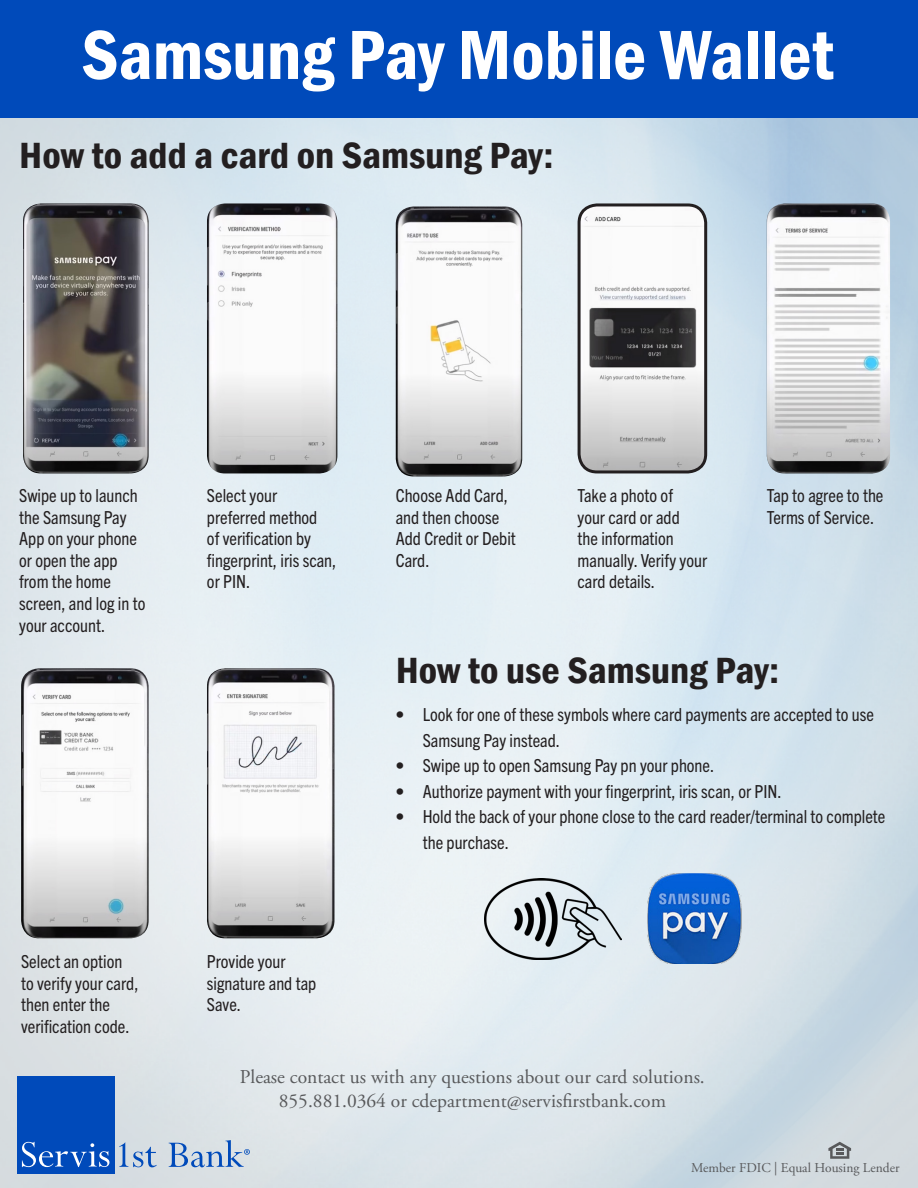
<style>
.page{position:relative;width:918px;height:1188px;background:#fff}
.page>*{position:absolute;margin:0;border:0;box-sizing:border-box;transform-origin:0 0}
.t1{font:600 condensed 72px "Franklin Gothic";color:#fff}
.t2{font:600 condensed 37.5px "Franklin Gothic";color:#231f20;scale:1.07 1}
.t3{font:19.5px/24px "Adobe Garamond Pro";color:#58595b;text-align:center}
.t4{font:condensed 18px/21.6px "Trade Gothic Next LT Pro";color:#231f20}
.t5{font:13.5px "Adobe Garamond Pro";color:#58595b}
</style>
<div class="page">
<img style="left:0;top:118px;width:918px;height:1070px">
<div style="left:0;top:0;width:918px;height:118px;background:#004aba"></div>
<svg style="left:119px;top:1142px;width:38px;height:25px"></svg>
<div style="left:17px;top:1077px;width:98px;height:97px;background:#004aba"></div>
<svg style="left:22px;top:1142px;width:87px;height:25px"></svg>
<svg style="left:169px;top:1140px;width:81px;height:27px;background:#a7bdd9"></svg>
<svg style="left:828px;top:1142px;width:23px;height:17px"></svg>
<img style="left:485px;top:878px;width:137px;height:81px">
<img style="left:648px;top:874px;width:95px;height:90px">
<img style="left:207px;top:668px;width:128px;height:270px">
<img style="left:21px;top:668px;width:128px;height:270px">
<img style="left:767px;top:203px;width:123px;height:270px">
<img style="left:579px;top:205px;width:127px;height:267px">
<div style="left:578px;top:203px;width:129px;height:270px;border:3px solid #231f20;border-radius:18px"></div>
<img style="left:396px;top:206px;width:126px;height:270px">
<img style="left:207px;top:203px;width:130px;height:270px">
<img style="left:23px;top:203px;width:126px;height:270px">
<p class="t1" style="left:82px;top:7px;width:754px">Samsung Pay Mobile Wallet</p>
<p class="t2" style="left:19px;top:130px;width:501px">How to add a card on Samsung Pay:</p>
<p class="t4" style="left:19px;top:484px;width:128px">Swipe up to launch the Samsung Pay<br>App on your phone or open the app from the home screen, and log in to your account.</p>
<p class="t4" style="left:396px;top:484px;width:122px">Choose Add Card, and then choose<br>Add Credit or Debit<br>Card.</p>
<p class="t4" style="left:578px;top:484px;width:131px">Take a photo of<br>your card or add<br>the information manually. Verify your card details.</p>
<p class="t4" style="left:767px;top:484px;width:118px">Tap to agree to the<br>Terms of Service.</p>
<p class="t2" style="left:396px;top:645px;width:360px">How to use Samsung Pay:</p>
<p class="t4" style="left:423px;top:701px;width:453px;line-height:25.5px;text-indent:-27px">• Look for one of these symbols where card payments are accepted to use<br>Samsung Pay instead.</p>
<p class="t4" style="left:396px;top:754px;width:320px">• Swipe up to open Samsung Pay pn your phone.</p>
<p class="t4" style="left:396px;top:779px;width:387px">• Authorize payment with your fingerprint, iris scan, or PIN.</p>
<p class="t4" style="left:423px;top:803px;width:464px;line-height:25.5px;text-indent:-27px">• Hold the back of your phone close to the card reader/terminal to complete the purchase.</p>
<p class="t4" style="left:207px;top:484px;width:131px">Select your preferred method<br>of verification by fingerprint, iris scan, or PIN.</p>
<p class="t4" style="left:21px;top:950px;width:119px">Select an option to verify your card, then enter the verification code.</p>
<p class="t4" style="left:207px;top:950px;width:111px">Provide your signature and tap<br>Save.</p>
<p class="t3" style="left:240px;top:1065px;width:466px">Please contact us with any questions about our card solutions.<br>855.881.0364 or cdepartment@servisfirstbank.com</p>
<p class="t5" style="left:691px;top:1160px;width:210px">Member FDIC | Equal Housing Lender</p>
</div>
